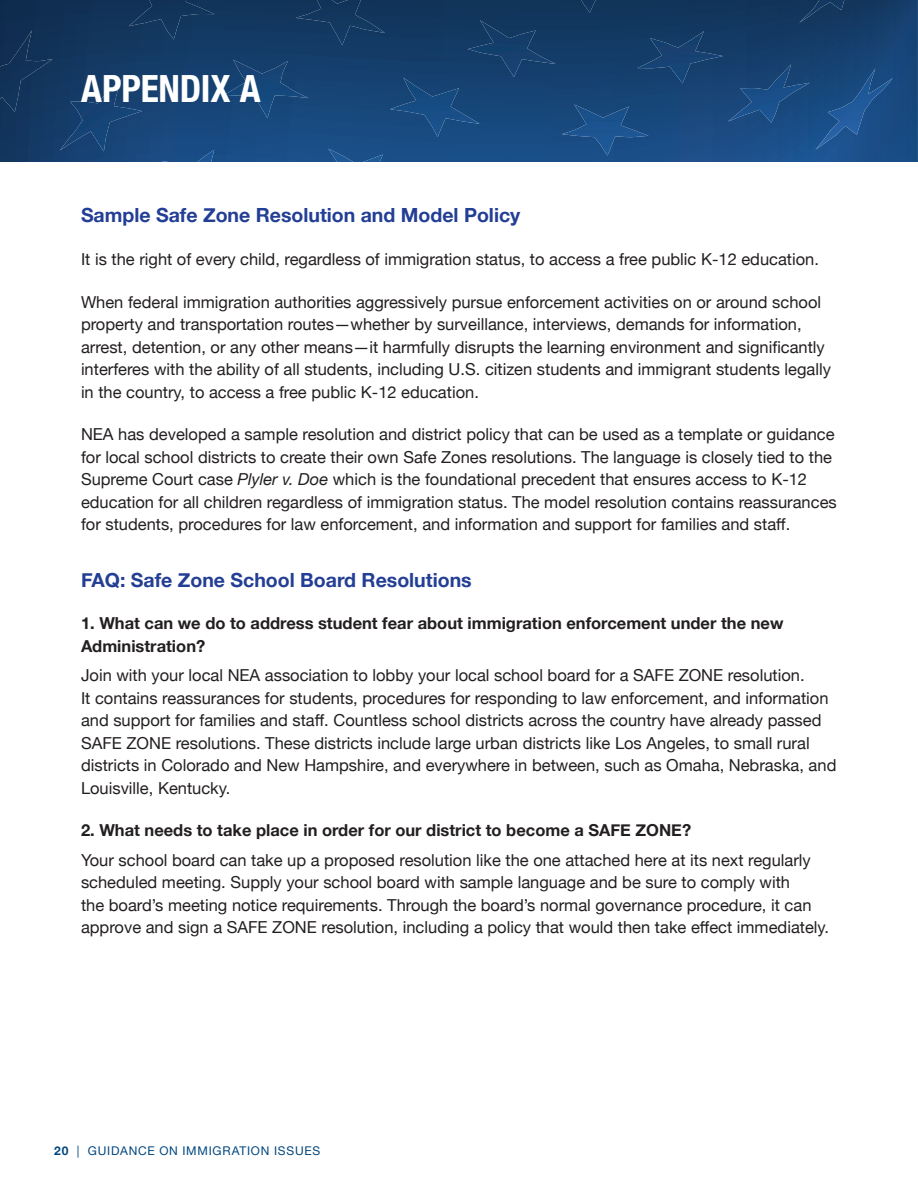
<style>
.page{position:relative;width:918px;height:1188px;background:#fff}
.page>*{position:absolute;margin:0;border:0;box-sizing:border-box;transform-origin:0 0}
.t1{font:700 condensed 37.5px "Helvetica Neue";letter-spacing:-.005em;color:#fff}
.t2{font:700 19.5px "Helvetica Neue";color:#233e95}
.t3{font:16.5px/22.5px "Helvetica Neue";color:#231f20}
.t4{font:700 16.5px/22.5px "Helvetica Neue";color:#231f20}
.t5{font:12px "Helvetica Neue";letter-spacing:.065em;color:#00467e}
.s1{font-style:italic}
.s2{font-weight:700}
</style>
<div class="page">
<svg style="left:0;top:0;width:918px;height:162px;background:#15406f"></svg>
<img style="left:815px;top:68px;width:78px;height:82px">
<img style="left:328px;top:149px;width:55px;height:13px">
<img style="left:162px;top:150px;width:52px;height:12px">
<img style="left:728px;top:64px;width:82px;height:59px">
<img style="left:562px;top:104px;width:87px;height:52px">
<img style="left:390px;top:78px;width:90px;height:59px">
<img style="left:222px;top:60px;width:87px;height:58px">
<img style="left:60px;top:79px;width:82px;height:72px">
<img style="left:799px;top:0;width:50px;height:23px">
<img style="left:637px;top:31px;width:86px;height:53px">
<img style="left:467px;top:20px;width:89px;height:57px">
<img style="left:296px;top:0;width:89px;height:45px">
<div style="left:129px;top:0;width:86px;height:40px;background:#12365d"></div>
<img style="left:0;top:30px;width:53px;height:95px">
<img style="left:543px;top:0;width:88px;height:13px">
<h1 class="t1" style="left:81px;top:58px;width:181px">APPENDIX A</h1>
<p class="t2" style="left:81px;top:200px;width:441px">Sample Safe Zone Resolution and Model Policy</p>
<p class="t3" style="left:81px;top:249px;width:740px">It is the right of every child, regardless of immigration status, to access a free public K-12 education.</p>
<p class="t3" style="left:81px;top:291px;width:751px">When federal immigration authorities aggressively pursue enforcement activities on or around school property and transportation routes—whether by surveillance, interviews, demands for information, arrest, detention, or any other means—it harmfully disrupts the learning environment and significantly interferes with the ability of all students, including U.S. citizen students and immigrant students legally in the country, to access a free public K-12 education.</p>
<p class="t3" style="left:81px;top:424px;width:757px">NEA has developed a sample resolution and district policy that can be used as a template or guidance for local school districts to create their own Safe Zones resolutions. The language is closely tied to the Supreme Court case <span class="s1">Plyler v. Doe</span> which is the foundational precedent that ensures access to K-12 education for all children regardless of immigration status. The model resolution contains reassurances for students, procedures for law enforcement, and information and support for families and staff.</p>
<p class="t2" style="left:81px;top:564px;width:392px">FAQ: Safe Zone School Board Resolutions</p>
<p class="t4" style="left:81px;top:613px;width:704px">1. What can we do to address student fear about immigration enforcement under the new<br>Administration?</p>
<p class="t3" style="left:81px;top:665px;width:757px">Join with your local NEA association to lobby your local school board for a SAFE ZONE resolution.<br>It contains reassurances for students, procedures for responding to law enforcement, and information and support for families and staff. Countless school districts across the country have already passed SAFE ZONE resolutions. These districts include large urban districts like Los Angeles, to small rural districts in Colorado and New Hampshire, and everywhere in between, such as Omaha, Nebraska, and Louisville, Kentucky.</p>
<p class="t4" style="left:81px;top:820px;width:612px">2. What needs to take place in order for our district to become a SAFE ZONE?</p>
<p class="t3" style="left:81px;top:849px;width:750px">Your school board can take up a proposed resolution like the one attached here at its next regularly scheduled meeting. Supply your school board with sample language and be sure to comply with<br>the board’s meeting notice requirements. Through the board’s normal governance procedure, it can approve and sign a SAFE ZONE resolution, including a policy that would then take effect immediately.</p>
<p class="t5" style="left:54px;top:1142px;width:268px"><span class="s2">20</span> | GUIDANCE ON IMMIGRATION ISSUES</p>
</div>
